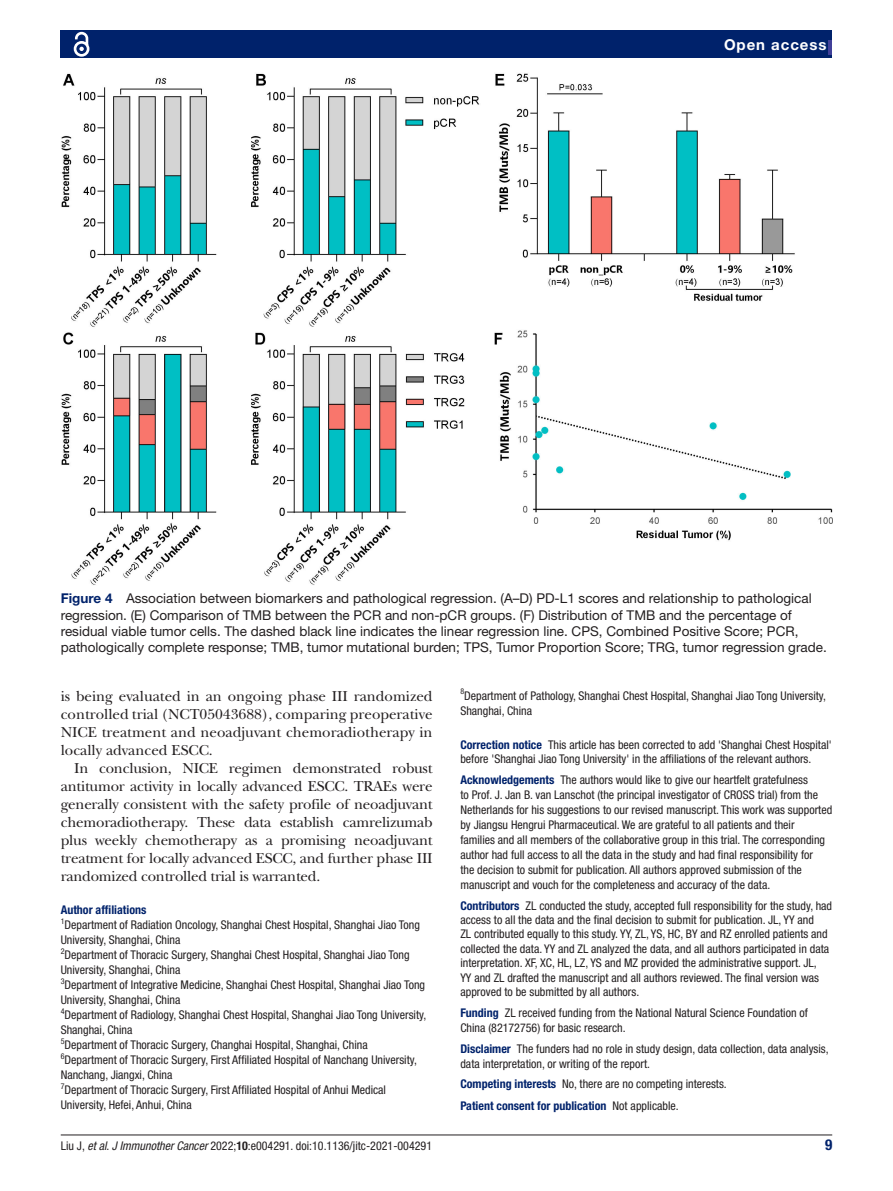
<style>
.page{position:relative;width:893px;height:1191px;background:#fff}
.page>*{position:absolute;margin:0;border:0;box-sizing:border-box;transform-origin:0 0}
.t1{font:15px/18px "New Baskerville";letter-spacing:-.005em;color:#231f20;text-align:justify}
.t2{font:700 15px "Helvetica Neue LT Std";letter-spacing:.065em;color:#fff}
.t3{font:700 condensed 15px "Helvetica Neue LT Std";color:#00226b}
.t4{font:13.5px/16.2px "Helvetica Neue LT Std";color:#231f20}
.t5{font:condensed 12px/15px "Helvetica Neue LT Std";color:#231f20}
.t6{font:700 condensed 12px/21.6px "Helvetica Neue LT Std";color:#00226b}
.t7{font:condensed 7.95px "Helvetica Neue LT Std";color:#231f20}
.s1{font-weight:700;color:#00226b}
.s2{font-weight:400;color:#231f20}
.s3{font-style:italic}
.s4{font-weight:700}
</style>
<div class="page">
<hr style="left:61px;top:1134px;width:771px;height:1px;background:#231f20">
<div style="left:61px;top:31px;width:771px;height:27px;background:#00226b"></div>
<hr style="left:828px;top:40px;width:4px;height:15px;background:#414099">
<svg style="left:73px;top:31px;width:17px;height:26px"></svg>
<img style="left:61px;top:73px;width:771px;height:512px">
<p class="t2" style="left:724px;top:35px;width:104px">Open access</p>
<p class="t4" style="left:61px;top:590px;width:767px"><span class="s1">Figure 4</span> Association between biomarkers and pathological regression. (A–D) PD-L1 scores and relationship to pathological regression. (E) Comparison of TMB between the PCR and non-pCR groups. (F) Distribution of TMB and the percentage of residual viable tumor cells. The dashed black line indicates the linear regression line. CPS, Combined Positive Score; PCR, pathologically complete response; TMB, tumor mutational burden; TPS, Tumor Proportion Score; TRG, tumor regression grade.</p>
<p class="t1" style="left:61px;top:687px;width:373px">is being evaluated in an ongoing phase III randomized controlled trial (NCT05043688), comparing preoperative NICE treatment and neoadjuvant chemoradiotherapy in locally advanced ESCC.</p>
<p class="t1" style="left:61px;top:759px;width:373px;text-indent:14px">In conclusion, NICE regimen demonstrated robust antitumor activity in locally advanced ESCC. TRAEs were generally consistent with the safety profile of neoadjuvant chemoradiotherapy. These data establish camrelizumab plus weekly chemotherapy as a promising neoadjuvant treatment for locally advanced ESCC, and further phase III randomized controlled trial is warranted.</p>
<p class="t5" style="left:61px;top:902px;width:367px"><span class="s1">Author affiliations<br></span><sup>1</sup>Department of Radiation Oncology, Shanghai Chest Hospital, Shanghai Jiao Tong University, Shanghai, China<br><sup>2</sup>Department of Thoracic Surgery, Shanghai Chest Hospital, Shanghai Jiao Tong University, Shanghai, China<br><sup>3</sup>Department of Integrative Medicine, Shanghai Chest Hospital, Shanghai Jiao Tong University, Shanghai, China<br><sup>4</sup>Department of Radiology, Shanghai Chest Hospital, Shanghai Jiao Tong University, Shanghai, China<br><sup>5</sup>Department of Thoracic Surgery, Changhai Hospital, Shanghai, China <sup>6</sup>Department of Thoracic Surgery, First Affiliated Hospital of Nanchang University, Nanchang, Jiangxi, China<br><sup>7</sup>Department of Thoracic Surgery, First Affiliated Hospital of Anhui Medical University, Hefei, Anhui, China</p>
<p class="t7" style="left:460px;top:686px;width:5px">8</p>
<p class="t5" style="left:460px;top:687px;width:367px;line-height:15.6px;text-indent:4px">Department of Pathology, Shanghai Chest Hospital, Shanghai Jiao Tong University,<br>Shanghai, China</p>
<p class="t5" style="left:460px;top:737px;width:373px;line-height:14.4px"><span class="s1">Correction notice</span> This article has been corrected to add 'Shanghai Chest Hospital' before 'Shanghai Jiao Tong University' in the affiliations of the relevant authors.</p>
<p class="t5" style="left:460px;top:772px;width:373px"><span class="s1">Acknowledgements</span> The authors would like to give our heartfelt gratefulness<br>to Prof. J. Jan B. van Lanschot (the principal investigator of CROSS trial) from the Netherlands for his suggestions to our revised manuscript. This work was supported by Jiangsu Hengrui Pharmaceutical. We are grateful to all patients and their families and all members of the collaborative group in this trial. The corresponding author had full access to all the data in the study and had final responsibility for<br>the decision to submit for publication. All authors approved submission of the manuscript and vouch for the completeness and accuracy of the data.</p>
<p class="t5" style="left:460px;top:898px;width:373px;line-height:14.4px"><span class="s1">Contributors</span> ZL conducted the study, accepted full responsibility for the study, had access to all the data and the final decision to submit for publication. JL, YY and<br>ZL contributed equally to this study. YY, ZL, YS, HC, BY and RZ enrolled patients and collected the data. YY and ZL analyzed the data, and all authors participated in data interpretation. XF, XC, HL, LZ, YS and MZ provided the administrative support. JL,<br>YY and ZL drafted the manuscript and all authors reviewed. The final version was approved to be submitted by all authors.</p>
<p class="t5" style="left:460px;top:1005px;width:349px"><span class="s1">Funding</span> ZL received funding from the National Natural Science Foundation of<br>China (82172756) for basic research.</p>
<p class="t5" style="left:460px;top:1041px;width:370px"><span class="s1">Disclaimer</span> The funders had no role in study design, data collection, data analysis, data interpretation, or writing of the report.</p>
<p class="t6" style="left:460px;top:1073px;width:268px">Competing interests <span class="s2">No, there are no competing interests.<br></span>Patient consent for publication <span class="s2">Not applicable.</span></p>
<p class="t5" style="left:61px;top:1137px;width:373px">Liu J, <span class="s3">et al</span>. <span class="s3">J Immunother Cancer</span> 2022;<span class="s4">10</span>:e004291. doi:10.1136/jitc-2021-004291</p>
<p class="t3" style="left:825px;top:1135px;width:9px">9</p>
</div>
